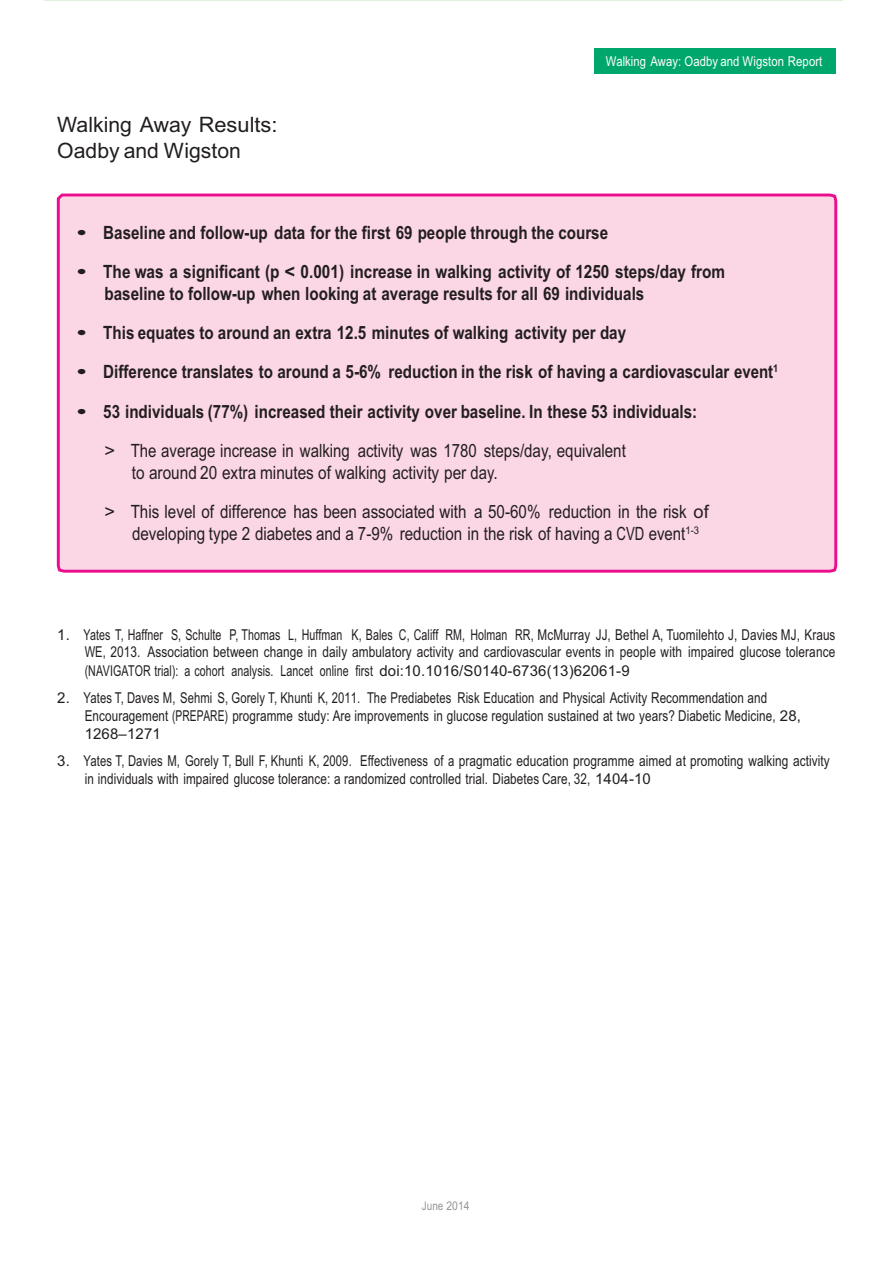
<style>
.page{position:relative;width:885px;height:1285px;background:#fff}
.page>*{position:absolute;margin:0;border:0;box-sizing:border-box;transform-origin:0 0}
.t1{font:21.18px/25.2px "Arial";color:#221e1f}
.t2{font:700 18.2px/21.9px "Arial";color:#221e1f;scale:1.42 1}
.t3{font:18.2px/21.9px "Arial";color:#221e1f}
.t4{font:15.05px/18px "Arial";letter-spacing:.01em;color:#221e1f}
.t5{font:13.47px "Arial";letter-spacing:.01em;color:#fff;scale:.83 1}
.t6{font:12.08px "Arial";letter-spacing:.005em;color:#939598;scale:.82 1}
</style>
<div class="page">
<div style="left:594px;top:48px;width:241px;height:26px;background:#00a76d"></div>
<div style="left:56px;top:193px;width:782px;height:380px;background:#fbd6e5"></div>
<hr style="left:44px;top:0;width:798px;height:1px;background:#e1f0da">
<h1 class="t1" style="left:57px;top:114px;width:222px">Walking Away Results:<br>Oadby and Wigston</h1>
<p class="t5" style="left:605px;top:56px;width:262px">Walking Away: Oadby and Wigston Report</p>
<p class="t2" style="left:77px;top:223px;width:375px">• Baseline and follow-up data for the first 69 people through the course</p>
<p class="t2" style="left:104px;top:262px;width:438px;text-indent:-27px">• The was a significant (p &lt; 0.001) increase in walking activity of 1250 steps/day from baseline to follow-up when looking at average results for all 69 individuals</p>
<p class="t2" style="left:77px;top:323px;width:388px">• This equates to around an extra 12.5 minutes of walking activity per day</p>
<p class="t2" style="left:77px;top:362px;width:495px">• Difference translates to around a 5-6% reduction in the risk of having a cardiovascular event<sup>1</sup></p>
<p class="t2" style="left:77px;top:402px;width:438px">• 53 individuals (77%) increased their activity over baseline. In these 53 individuals:</p>
<p class="t3" style="left:132px;top:441px;width:495px;text-indent:-27px">&gt; The average increase in walking activity was 1780 steps/day, equivalent to around 20 extra minutes of walking activity per day.</p>
<p class="t3" style="left:132px;top:502px;width:578px;text-indent:-27px">&gt; This level of difference has been associated with a 50-60% reduction in the risk of developing type 2 diabetes and a 7-9% reduction in the risk of having a CVD event<sup>1-3</sup></p>
<p class="t4" style="left:85px;top:626px;width:752px;text-align:justify;text-indent:-27px">1. Yates T, Haffner S, Schulte P, Thomas L, Huffman K, Bales C, Califf RM, Holman RR, McMurray JJ, Bethel A, Tuomilehto J, Davies MJ, Kraus WE, 2013. Association between change in daily ambulatory activity and cardiovascular events in people with impaired glucose tolerance (NAVIGATOR trial): a cohort analysis. Lancet online first doi:10.1016/S0140-6736(13)62061-9</p>
<p class="t4" style="left:85px;top:690px;width:717px;text-indent:-27px">2. Yates T, Daves M, Sehmi S, Gorely T, Khunti K, 2011. The Prediabetes Risk Education and Physical Activity Recommendation and<br>Encouragement (PREPARE) programme study: Are improvements in glucose regulation sustained at two years? Diabetic Medicine, 28,<br>1268–1271</p>
<p class="t4" style="left:85px;top:753px;width:746px;text-indent:-27px">3. Yates T, Davies M, Gorely T, Bull F, Khunti K, 2009. Effectiveness of a pragmatic education programme aimed at promoting walking activity in individuals with impaired glucose tolerance: a randomized controlled trial. Diabetes Care, 32, 1404-10</p>
<p class="t6" style="left:422px;top:1200px;width:60px">June 2014</p>
</div>
